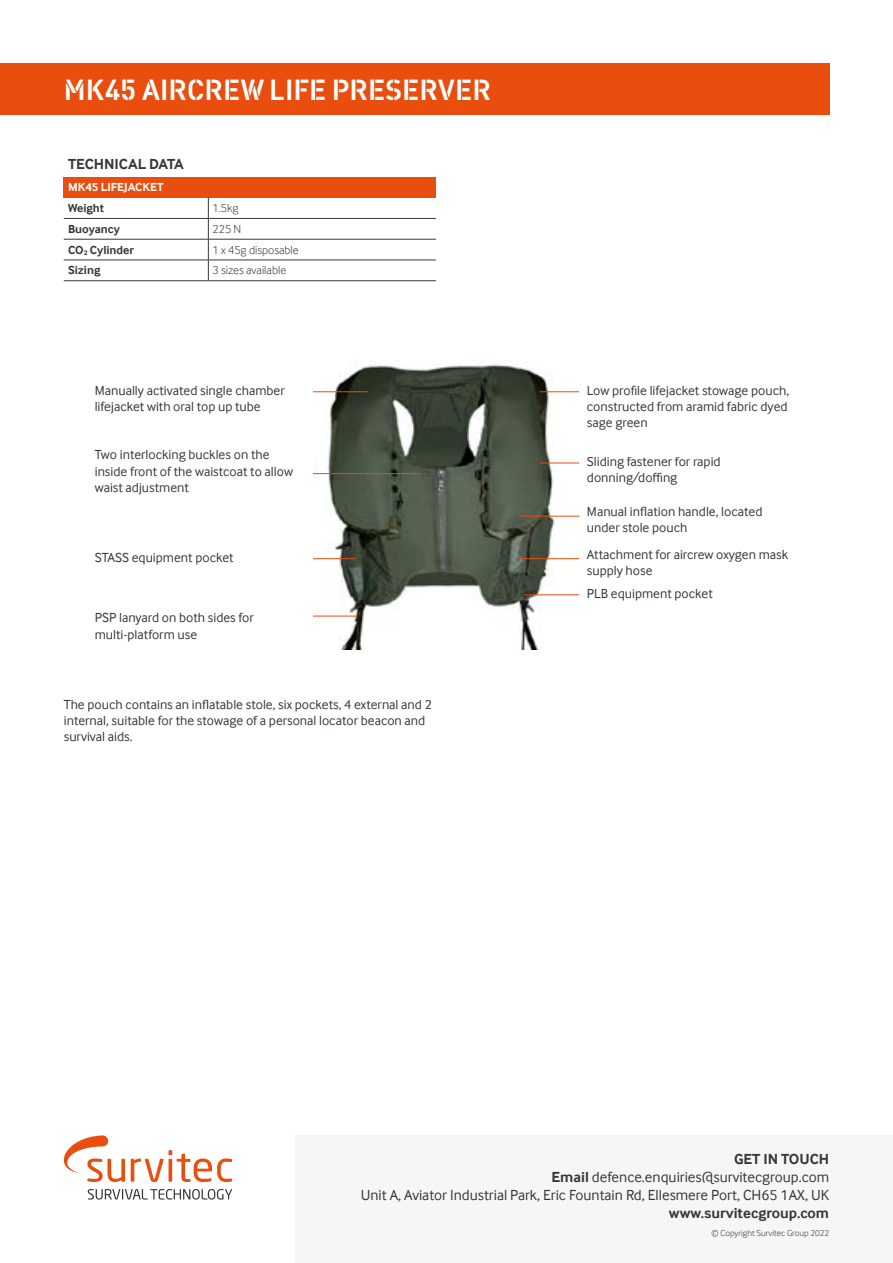
<style>
.page{position:relative;width:893px;height:1263px;background:#fff}
.page>*{position:absolute;margin:0;border:0;box-sizing:border-box;transform-origin:0 0}
.t1{font:30px "Vtg Stencil DIN";color:#fff}
.t2{font:15px/18px "Inter Face";color:#373935;text-align:right}
.t3{font:700 15px "Inter Face";color:#373935}
.t4{font:13.5px/16.2px "Inter Face";color:#353a36}
.t5{font:300 12px "Inter Face";color:#373935}
.t6{font:700 12px "Inter Face";color:#373935}
.t7{font:700 12px "Inter Face";color:#fff}
.t8{font:300 9px "Inter Face";color:#373935}
.s1{font-weight:700}
</style>
<div class="page">
<svg style="left:88px;top:1189px;width:144px;height:10px"></svg>
<svg style="left:131px;top:1150px;width:101px;height:32px"></svg>
<svg style="left:63px;top:1135px;width:62px;height:47px"></svg>
<div style="left:295px;top:1135px;width:598px;height:128px;background:#f6f6f6"></div>
<img style="left:313px;top:364px;width:267px;height:285px">
<div style="left:0;top:64px;width:829px;height:51px;background:#e94e0f"></div>
<svg style="left:64px;top:198px;width:372px;height:82px"></svg>
<div style="left:64px;top:177px;width:372px;height:21px;background:#e94e0f"></div>
<hr style="left:64px;top:218px;width:144px;height:1px;background:#373935">
<hr style="left:64px;top:239px;width:144px;height:1px;background:#373935">
<hr style="left:64px;top:260px;width:144px;height:1px;background:#373935">
<hr style="left:64px;top:280px;width:144px;height:1px;background:#373935">
<svg style="left:208px;top:198px;width:1px;height:82px"></svg>
<hr style="left:208px;top:218px;width:228px;height:1px;background:#373935">
<hr style="left:208px;top:239px;width:228px;height:1px;background:#373935">
<hr style="left:208px;top:260px;width:228px;height:1px;background:#373935">
<hr style="left:208px;top:280px;width:228px;height:1px;background:#373935">
<hr style="left:540px;top:391px;width:39px;height:1px;background:#e94e0f">
<hr style="left:540px;top:463px;width:39px;height:1px;background:#e94e0f">
<hr style="left:520px;top:516px;width:59px;height:1px;background:#e94e0f">
<hr style="left:520px;top:558px;width:59px;height:1px;background:#e94e0f">
<hr style="left:524px;top:594px;width:55px;height:1px;background:#e94e0f">
<hr style="left:313px;top:391px;width:55px;height:1px;background:#e94e0f">
<hr style="left:313px;top:473px;width:108px;height:1px;background:#e94e0f">
<hr style="left:313px;top:558px;width:42px;height:1px;background:#e94e0f">
<hr style="left:313px;top:616px;width:44px;height:1px;background:#e94e0f">
<h1 class="t1" style="left:64px;top:72px;width:429px">MK45 AIRCREW LIFE PRESERVER</h1>
<p class="t3" style="left:68px;top:156px;width:117px">TECHNICAL DATA</p>
<p class="t7" style="left:68px;top:180px;width:97px">MK45 LIFEJACKET</p>
<p class="t6" style="left:68px;top:201px;width:38px">Weight</p>
<p class="t5" style="left:213px;top:201px;width:27px">1.5kg</p>
<p class="t6" style="left:68px;top:222px;width:53px">Buoyancy</p>
<p class="t5" style="left:213px;top:222px;width:30px">225 N</p>
<p class="t6" style="left:68px;top:243px;width:67px">CO<sub>2</sub> Cylinder</p>
<p class="t5" style="left:213px;top:243px;width:88px">1 x 45g disposable</p>
<p class="t6" style="left:68px;top:263px;width:34px">Sizing</p>
<p class="t5" style="left:213px;top:263px;width:75px">3 sizes available</p>
<p class="t4" style="left:95px;top:384px;width:192px">Manually activated single chamber lifejacket with oral top up tube</p>
<p class="t4" style="left:95px;top:448px;width:200px">Two interlocking buckles on the inside front of the waistcoat to allow waist adjustment</p>
<p class="t4" style="left:95px;top:550px;width:140px">STASS equipment pocket</p>
<p class="t4" style="left:95px;top:611px;width:161px">PSP lanyard on both sides for multi-platform use</p>
<p class="t4" style="left:64px;top:697px;width:370px">The pouch contains an inflatable stole, six pockets, 4 external and 2 internal, suitable for the stowage of a personal locator beacon and survival aids.</p>
<p class="t4" style="left:587px;top:384px;width:204px;text-align:justify">Low profile lifejacket stowage pouch, constructed from aramid fabric dyed sage green</p>
<p class="t4" style="left:587px;top:455px;width:135px">Sliding fastener for rapid donning/doffing</p>
<p class="t4" style="left:587px;top:505px;width:177px">Manual inflation handle, located under stole pouch</p>
<p class="t4" style="left:587px;top:547px;width:203px">Attachment for aircrew oxygen mask supply hose</p>
<p class="t4" style="left:587px;top:587px;width:127px">PLB equipment pocket</p>
<p class="t2" style="left:361px;top:1151px;width:470px"><span class="s1">GET IN TOUCH<br>Email</span> defence.enquiries@survitecgroup.com<br>Unit A, Aviator Industrial Park, Eric Fountain Rd, Ellesmere Port, CH65 1AX, UK</p>
<p class="t3" style="left:669px;top:1204px;width:162px">www.survitecgroup.com</p>
<p class="t8" style="left:712px;top:1228px;width:119px">© Copyright Survitec Group 2022</p>
</div>
